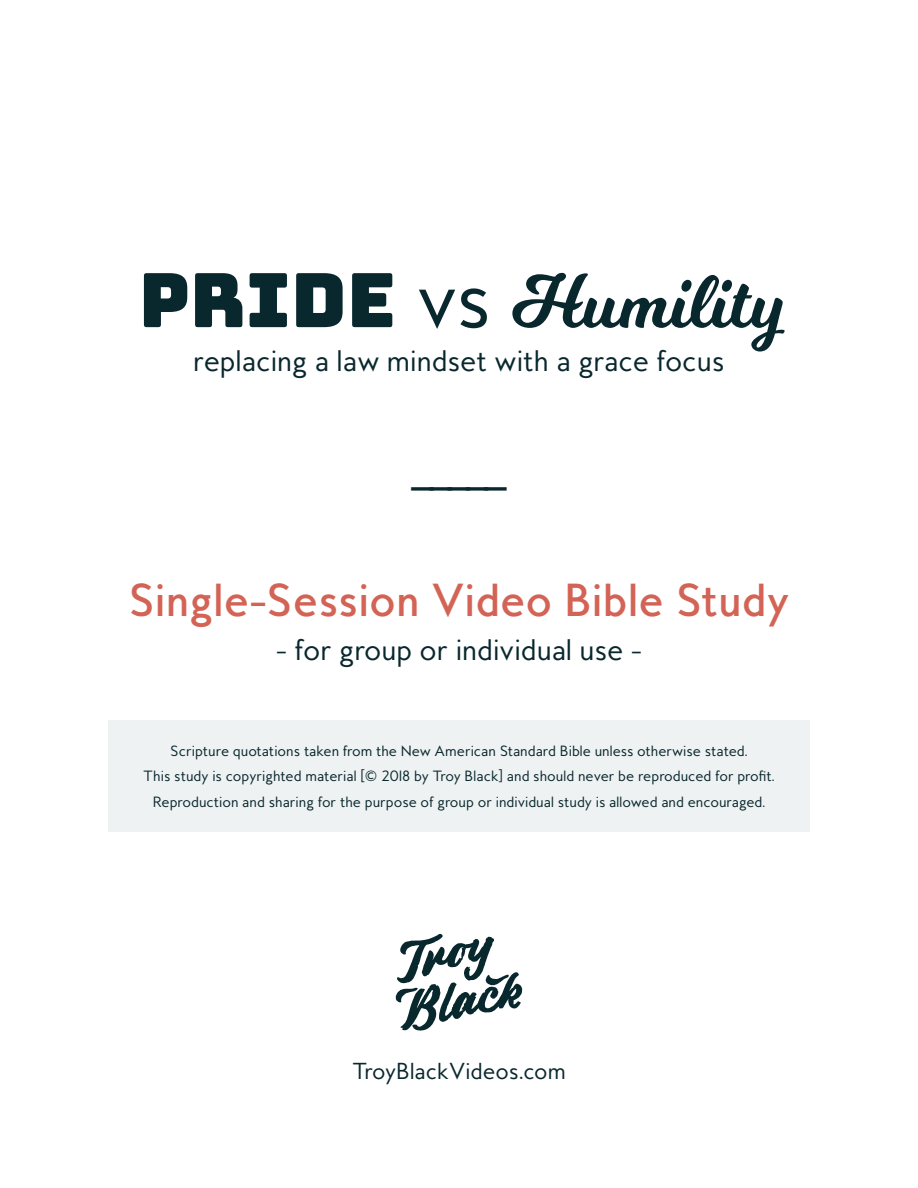
<style>
.page{position:relative;width:918px;height:1188px;background:#fff}
.page>*{position:absolute;margin:0;border:0;box-sizing:border-box;transform-origin:0 0}
.t1{font:75px "Milkshake";color:#09282e}
.t2{font:500 42px "MB Empire";color:#d36355}
.t3{font:500 42px "MB Empire";color:#09282e}
.t4{font:27px "MB Empire";color:#09282e}
.t5{font:21px "MB Empire";color:#09282e}
.t6{font:13.5px/25.5px "MB Empire";color:#09282e;text-align:center}
.s1{font-family:"Bungee"}
.s2{font-family:"MB Empire"}
</style>
<div class="page">
<svg style="left:396px;top:934px;width:126px;height:97px"></svg>
<div style="left:108px;top:720px;width:702px;height:112px;background:#eff2f3"></div>
<h1 class="t1" style="left:139px;top:248px;width:642px"><span class="s1">PRIDE</span> <span class="s2">vs</span> Humility</h1>
<h3 class="t4" style="left:193px;top:343px;width:533px">replacing a law mindset with a grace focus</h3>
<h2 class="t3" style="left:409px;top:443px;width:101px">_____</h2>
<h2 class="t2" style="left:128px;top:573px;width:663px">Single-Session Video Bible Study</h2>
<h3 class="t4" style="left:276px;top:632px;width:368px">- for group or individual use -</h3>
<p class="t6" style="left:143px;top:738px;width:633px">Scripture quotations taken from the New American Standard Bible unless otherwise stated.<br>This study is copyrighted material [© 2018 by Troy Black] and should never be reproduced for profit.<br>Reproduction and sharing for the purpose of group or individual study is allowed and encouraged.</p>
<h3 class="t5" style="left:352px;top:1058px;width:215px">TroyBlackVideos.com</h3>
</div>
